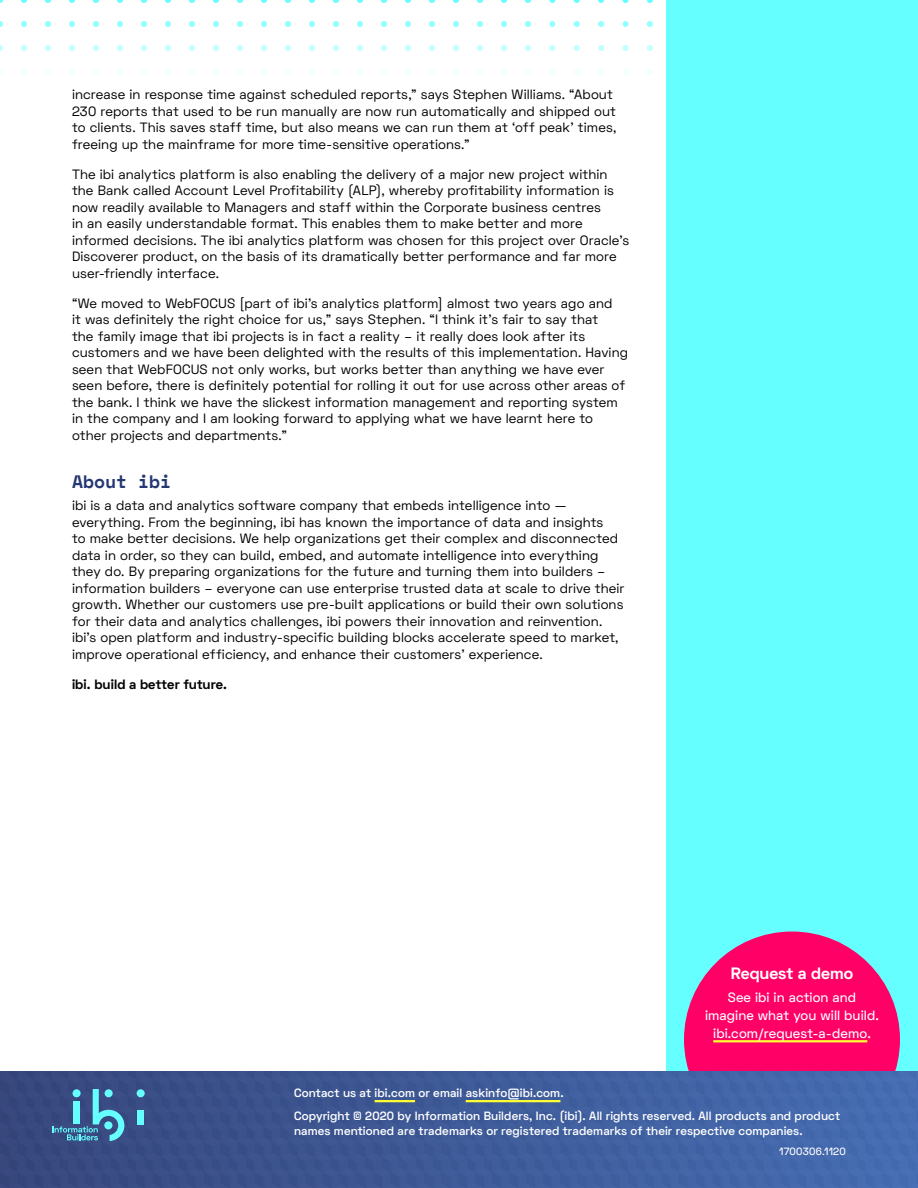
<style>
.page{position:relative;width:918px;height:1188px;background:#fff}
.page>*{position:absolute;margin:0;border:0;box-sizing:border-box;transform-origin:0 0}
.t1{font:700 18px "Space Mono";color:#263873}
.t2{font:700 16.5px "Space Grotesk";color:#fff}
.t3{font:13.5px/16.5px "Space Grotesk";letter-spacing:.01em;color:#000}
.t4{font:500 13.5px/18px "Space Grotesk";letter-spacing:.005em;color:#fff;text-align:center}
.t5{font:700 13.5px "Space Grotesk";letter-spacing:.01em;color:#000}
.t6{font:600 12px/22.5px "Space Grotesk";letter-spacing:.01em;color:#fff}
.t7{font:500 10.5px "Space Grotesk";letter-spacing:.025em;color:#fff}
</style>
<div class="page">
<div style="left:666px;top:0;width:252px;height:1188px;background:#6ff"></div>
<div style="left:684px;top:932px;width:216px;height:216px;background:#f06;border-radius:50%"></div>
<hr style="left:713px;top:1040px;width:154px;height:2px;background:#ff3">
<img style="left:0;top:1071px;width:918px;height:117px">
<hr style="left:375px;top:1100px;width:40px;height:2px;background:#ff3">
<hr style="left:466px;top:1100px;width:94px;height:2px;background:#ff3">
<div style="left:137px;top:1089px;width:8px;height:8px;background:#6ff;border-radius:50%"></div>
<div style="left:138px;top:1110px;width:6px;height:14px;background:#6ff"></div>
<svg style="left:52px;top:1089px;width:72px;height:52px;background:#447ca3"></svg>
<svg style="left:21px;top:0;width:6px;height:3px"></svg>
<svg style="left:45px;top:0;width:6px;height:3px"></svg>
<svg style="left:69px;top:0;width:6px;height:3px"></svg>
<svg style="left:93px;top:0;width:6px;height:3px"></svg>
<svg style="left:117px;top:0;width:6px;height:3px"></svg>
<svg style="left:141px;top:0;width:6px;height:3px"></svg>
<svg style="left:165px;top:0;width:6px;height:3px"></svg>
<svg style="left:189px;top:0;width:6px;height:3px"></svg>
<svg style="left:213px;top:0;width:6px;height:3px"></svg>
<svg style="left:237px;top:0;width:6px;height:3px"></svg>
<svg style="left:261px;top:0;width:6px;height:3px"></svg>
<svg style="left:285px;top:0;width:6px;height:3px"></svg>
<svg style="left:309px;top:0;width:6px;height:3px"></svg>
<svg style="left:333px;top:0;width:6px;height:3px"></svg>
<svg style="left:357px;top:0;width:6px;height:3px"></svg>
<svg style="left:381px;top:0;width:6px;height:3px"></svg>
<svg style="left:405px;top:0;width:6px;height:3px"></svg>
<svg style="left:429px;top:0;width:6px;height:3px"></svg>
<svg style="left:453px;top:0;width:6px;height:3px"></svg>
<svg style="left:477px;top:0;width:6px;height:3px"></svg>
<svg style="left:501px;top:0;width:6px;height:3px"></svg>
<svg style="left:525px;top:0;width:6px;height:3px"></svg>
<svg style="left:549px;top:0;width:6px;height:3px"></svg>
<svg style="left:574px;top:0;width:6px;height:3px"></svg>
<svg style="left:598px;top:0;width:6px;height:3px"></svg>
<svg style="left:622px;top:0;width:6px;height:3px"></svg>
<svg style="left:647px;top:0;width:6px;height:3px"></svg>
<svg style="left:0;top:21px;width:3px;height:6px"></svg>
<svg style="left:21px;top:21px;width:6px;height:6px"></svg>
<svg style="left:45px;top:21px;width:6px;height:6px"></svg>
<svg style="left:69px;top:21px;width:6px;height:6px"></svg>
<svg style="left:93px;top:21px;width:6px;height:6px"></svg>
<svg style="left:117px;top:21px;width:6px;height:6px"></svg>
<svg style="left:141px;top:21px;width:6px;height:6px"></svg>
<svg style="left:165px;top:21px;width:6px;height:6px"></svg>
<svg style="left:189px;top:21px;width:6px;height:6px"></svg>
<svg style="left:213px;top:21px;width:6px;height:6px"></svg>
<svg style="left:237px;top:21px;width:6px;height:6px"></svg>
<svg style="left:261px;top:21px;width:6px;height:6px"></svg>
<svg style="left:285px;top:21px;width:6px;height:6px"></svg>
<svg style="left:309px;top:21px;width:6px;height:6px"></svg>
<svg style="left:333px;top:21px;width:6px;height:6px"></svg>
<svg style="left:357px;top:21px;width:6px;height:6px"></svg>
<svg style="left:381px;top:21px;width:6px;height:6px"></svg>
<svg style="left:405px;top:21px;width:6px;height:6px"></svg>
<svg style="left:429px;top:21px;width:6px;height:6px"></svg>
<svg style="left:453px;top:21px;width:6px;height:6px"></svg>
<svg style="left:477px;top:21px;width:6px;height:6px"></svg>
<svg style="left:501px;top:21px;width:6px;height:6px"></svg>
<svg style="left:525px;top:21px;width:6px;height:6px"></svg>
<svg style="left:549px;top:21px;width:6px;height:6px"></svg>
<svg style="left:574px;top:21px;width:6px;height:6px"></svg>
<svg style="left:598px;top:21px;width:6px;height:6px"></svg>
<svg style="left:622px;top:21px;width:6px;height:6px"></svg>
<svg style="left:647px;top:21px;width:6px;height:6px"></svg>
<svg style="left:0;top:45px;width:3px;height:6px"></svg>
<svg style="left:21px;top:45px;width:6px;height:6px"></svg>
<svg style="left:45px;top:45px;width:6px;height:6px"></svg>
<svg style="left:69px;top:45px;width:6px;height:6px"></svg>
<svg style="left:93px;top:45px;width:6px;height:6px"></svg>
<svg style="left:117px;top:45px;width:6px;height:6px"></svg>
<svg style="left:141px;top:45px;width:6px;height:6px"></svg>
<svg style="left:165px;top:45px;width:6px;height:6px"></svg>
<svg style="left:189px;top:45px;width:6px;height:6px"></svg>
<svg style="left:213px;top:45px;width:6px;height:6px"></svg>
<svg style="left:237px;top:45px;width:6px;height:6px"></svg>
<svg style="left:261px;top:45px;width:6px;height:6px"></svg>
<svg style="left:285px;top:45px;width:6px;height:6px"></svg>
<svg style="left:309px;top:45px;width:6px;height:6px"></svg>
<svg style="left:333px;top:45px;width:6px;height:6px"></svg>
<svg style="left:357px;top:45px;width:6px;height:6px"></svg>
<svg style="left:381px;top:45px;width:6px;height:6px"></svg>
<svg style="left:405px;top:45px;width:6px;height:6px"></svg>
<svg style="left:429px;top:45px;width:6px;height:6px"></svg>
<svg style="left:453px;top:45px;width:6px;height:6px"></svg>
<svg style="left:477px;top:45px;width:6px;height:6px"></svg>
<svg style="left:501px;top:45px;width:6px;height:6px"></svg>
<svg style="left:525px;top:45px;width:6px;height:6px"></svg>
<svg style="left:549px;top:45px;width:6px;height:6px"></svg>
<svg style="left:574px;top:45px;width:6px;height:6px"></svg>
<svg style="left:598px;top:45px;width:6px;height:6px"></svg>
<svg style="left:622px;top:45px;width:6px;height:6px"></svg>
<svg style="left:647px;top:45px;width:6px;height:6px"></svg>
<svg style="left:0;top:69px;width:3px;height:6px"></svg>
<svg style="left:21px;top:69px;width:6px;height:6px"></svg>
<svg style="left:45px;top:69px;width:6px;height:6px"></svg>
<svg style="left:69px;top:69px;width:6px;height:6px"></svg>
<svg style="left:93px;top:69px;width:6px;height:6px"></svg>
<svg style="left:117px;top:69px;width:6px;height:6px"></svg>
<svg style="left:141px;top:69px;width:6px;height:6px"></svg>
<svg style="left:165px;top:69px;width:6px;height:6px"></svg>
<svg style="left:189px;top:69px;width:6px;height:6px"></svg>
<svg style="left:213px;top:69px;width:6px;height:6px"></svg>
<svg style="left:237px;top:69px;width:6px;height:6px"></svg>
<svg style="left:261px;top:69px;width:6px;height:6px"></svg>
<svg style="left:285px;top:69px;width:6px;height:6px"></svg>
<svg style="left:309px;top:69px;width:6px;height:6px"></svg>
<svg style="left:333px;top:69px;width:6px;height:6px"></svg>
<svg style="left:357px;top:69px;width:6px;height:6px"></svg>
<svg style="left:381px;top:69px;width:6px;height:6px"></svg>
<svg style="left:405px;top:69px;width:6px;height:6px"></svg>
<svg style="left:429px;top:69px;width:6px;height:6px"></svg>
<svg style="left:453px;top:69px;width:6px;height:6px"></svg>
<svg style="left:477px;top:69px;width:6px;height:6px"></svg>
<svg style="left:501px;top:69px;width:6px;height:6px"></svg>
<svg style="left:525px;top:69px;width:6px;height:6px"></svg>
<svg style="left:550px;top:69px;width:5px;height:6px"></svg>
<svg style="left:574px;top:69px;width:6px;height:6px"></svg>
<svg style="left:598px;top:69px;width:6px;height:6px"></svg>
<svg style="left:623px;top:69px;width:5px;height:6px"></svg>
<svg style="left:647px;top:69px;width:6px;height:6px"></svg>
<p class="t3" style="left:72px;top:86px;width:546px">increase in response time against scheduled reports,” says Stephen Williams. “About 230 reports that used to be run manually are now run automatically and shipped out to clients. This saves staff time, but also means we can run them at ‘off peak’ times, freeing up the mainframe for more time-sensitive operations.”</p>
<p class="t3" style="left:72px;top:166px;width:559px">The ibi analytics platform is also enabling the delivery of a major new project within the Bank called Account Level Profitability (ALP), whereby profitability information is now readily available to Managers and staff within the Corporate business centres<br>in an easily understandable format. This enables them to make better and more informed decisions. The ibi analytics platform was chosen for this project over Oracle’s Discoverer product, on the basis of its dramatically better performance and far more user-friendly interface.</p>
<p class="t3" style="left:72px;top:295px;width:558px">“We moved to WebFOCUS [part of ibi’s analytics platform] almost two years ago and<br>it was definitely the right choice for us,” says Stephen. “I think it’s fair to say that<br>the family image that ibi projects is in fact a reality – it really does look after its customers and we have been delighted with the results of this implementation. Having seen that WebFOCUS not only works, but works better than anything we have ever seen before, there is definitely potential for rolling it out for use across other areas of the bank. I think we have the slickest information management and reporting system in the company and I am looking forward to applying what we have learnt here to other projects and departments.”</p>
<h1 class="t1" style="left:72px;top:468px;width:101px">About ibi</h1>
<p class="t3" style="left:72px;top:497px;width:554px">ibi is a data and analytics software company that embeds intelligence into — everything. From the beginning, ibi has known the importance of data and insights<br>to make better decisions. We help organizations get their complex and disconnected data in order, so they can build, embed, and automate intelligence into everything they do. By preparing organizations for the future and turning them into builders – information builders – everyone can use enterprise trusted data at scale to drive their growth. Whether our customers use pre-built applications or build their own solutions for their data and analytics challenges, ibi powers their innovation and reinvention. ibi’s open platform and industry-specific building blocks accelerate speed to market, improve operational efficiency, and enhance their customers’ experience.</p>
<p class="t5" style="left:72px;top:675px;width:157px">ibi. build a better future.</p>
<p class="t2" style="left:731px;top:963px;width:124px">Request a demo</p>
<p class="t4" style="left:705px;top:988px;width:175px">See ibi in action and imagine what you will build. ibi.com/request-a-demo.</p>
<p class="t6" style="left:294px;top:1082px;width:548px">Contact us at ibi.com or email askinfo@ibi.com.<br>Copyright © 2020 by Information Builders, Inc. (ibi). All rights reserved. All products and product</p>
<p class="t6" style="left:294px;top:1120px;width:510px">names mentioned are trademarks or registered trademarks of their respective companies.</p>
<p class="t7" style="left:779px;top:1144px;width:68px">1700306.1120</p>
</div>
